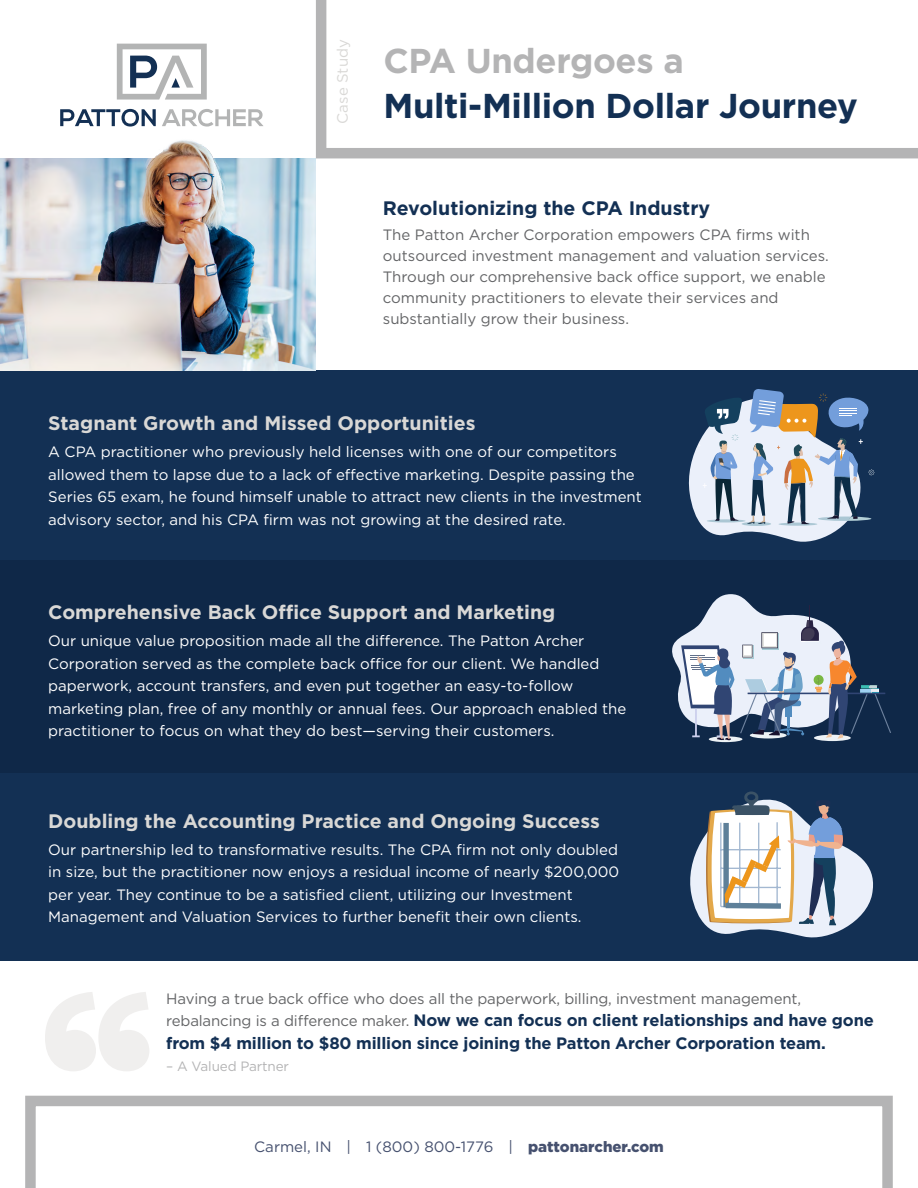
<style>
.page{position:relative;width:918px;height:1188px;background:#fff}
.page>*{position:absolute;margin:0;border:0;box-sizing:border-box;transform-origin:0 0}
.t1{font:700 34.5px "Gotham";letter-spacing:-.01em;color:#133054}
.t2{font:700 34.5px "Gotham";letter-spacing:-.01em;color:#b4b4b5}
.t3{font:700 19.5px "Gotham";color:#d9d8d6}
.t4{font:700 19.5px "Gotham";color:#133054}
.t5{font:700 16.5px/22.5px "Gotham";letter-spacing:-.01em;color:#133054}
.t6{font:15px/22.5px "Gotham";color:#fff}
.t7{font:15px/21px "Gotham";color:#636466}
.t8{font:15px "Gotham";color:#46516f}
.t9{font:15px "Gotham";color:#d9d8d6}
.t10{font:13.5px "Gotham";letter-spacing:-.01em;color:#b4b4b5}
.s1{font-weight:400;font-size:15px;color:#636466}
.s2{font-weight:900}
</style>
<div class="page">
<svg style="left:25px;top:1096px;width:868px;height:92px"></svg>
<svg style="left:45px;top:992px;width:104px;height:79px"></svg>
<div style="left:0;top:371px;width:918px;height:590px;background:#133054"></div>
<div style="left:0;top:560px;width:918px;height:212px;background:#0f2848"></div>
<svg style="left:60px;top:109px;width:96px;height:10px"></svg>
<svg style="left:165px;top:109px;width:98px;height:10px"></svg>
<svg style="left:117px;top:44px;width:90px;height:56px"></svg>
<svg style="left:316px;top:0;width:602px;height:158px"></svg>
<img style="left:0;top:119px;width:316px;height:252px">
<svg style="left:690px;top:791px;width:183px;height:147px"></svg>
<svg style="left:672px;top:594px;width:219px;height:148px"></svg>
<img style="left:805px;top:640px;width:16px;height:4px">
<svg style="left:688px;top:389px;width:186px;height:153px"></svg>
<p class="t9" style="left:333px;top:124px;width:86px;rotate:-90deg">Case Study</p>
<h1 class="t2" style="left:383px;top:38px;width:302px">CPA Undergoes a</h1>
<h1 class="t1" style="left:383px;top:83px;width:476px">Multi-Million Dollar Journey</h1>
<h2 class="t4" style="left:383px;top:195px;width:329px">Revolutionizing the CPA Industry</h2>
<p class="t7" style="left:383px;top:224px;width:448px">The Patton Archer Corporation empowers CPA firms with outsourced investment management and valuation services.<br>Through our comprehensive back office support, we enable community practitioners to elevate their services and substantially grow their business.</p>
<h2 class="t3" style="left:48px;top:410px;width:429px">Stagnant Growth and Missed Opportunities</h2>
<p class="t6" style="left:48px;top:440px;width:595px">A CPA practitioner who previously held licenses with one of our competitors allowed them to lapse due to a lack of effective marketing. Despite passing the Series 65 exam, he found himself unable to attract new clients in the investment advisory sector, and his CPA firm was not growing at the desired rate.</p>
<h2 class="t3" style="left:48px;top:600px;width:509px">Comprehensive Back Office Support and Marketing</h2>
<p class="t6" style="left:48px;top:630px;width:580px">Our unique value proposition made all the difference. The Patton Archer Corporation served as the complete back office for our client. We handled paperwork, account transfers, and even put together an easy-to-follow marketing plan, free of any monthly or annual fees. Our approach enabled the practitioner to focus on what they do best—serving their customers.</p>
<h2 class="t3" style="left:48px;top:808px;width:553px">Doubling the Accounting Practice and Ongoing Success</h2>
<p class="t6" style="left:48px;top:838px;width:573px">Our partnership led to transformative results. The CPA firm not only doubled in size, but the practitioner now enjoys a residual income of nearly $200,000 per year. They continue to be a satisfied client, utilizing our Investment Management and Valuation Services to further benefit their own clients.</p>
<p class="t7" style="left:166px;top:988px;width:636px">Having a true back office who does all the paperwork, billing, investment management,</p>
<p class="t5" style="left:166px;top:1009px;width:709px"><span class="s1">rebalancing is a difference maker.</span> Now we can focus on client relationships and have gone from $4 million to $80 million since joining the Patton Archer Corporation team.</p>
<p class="t10" style="left:166px;top:1058px;width:124px">– A Valued Partner</p>
<p class="t8" style="left:254px;top:1137px;width:411px">Carmel, IN | 1 (800) 800-1776 | <span class="s2">pattonarcher.com</span></p>
</div>
